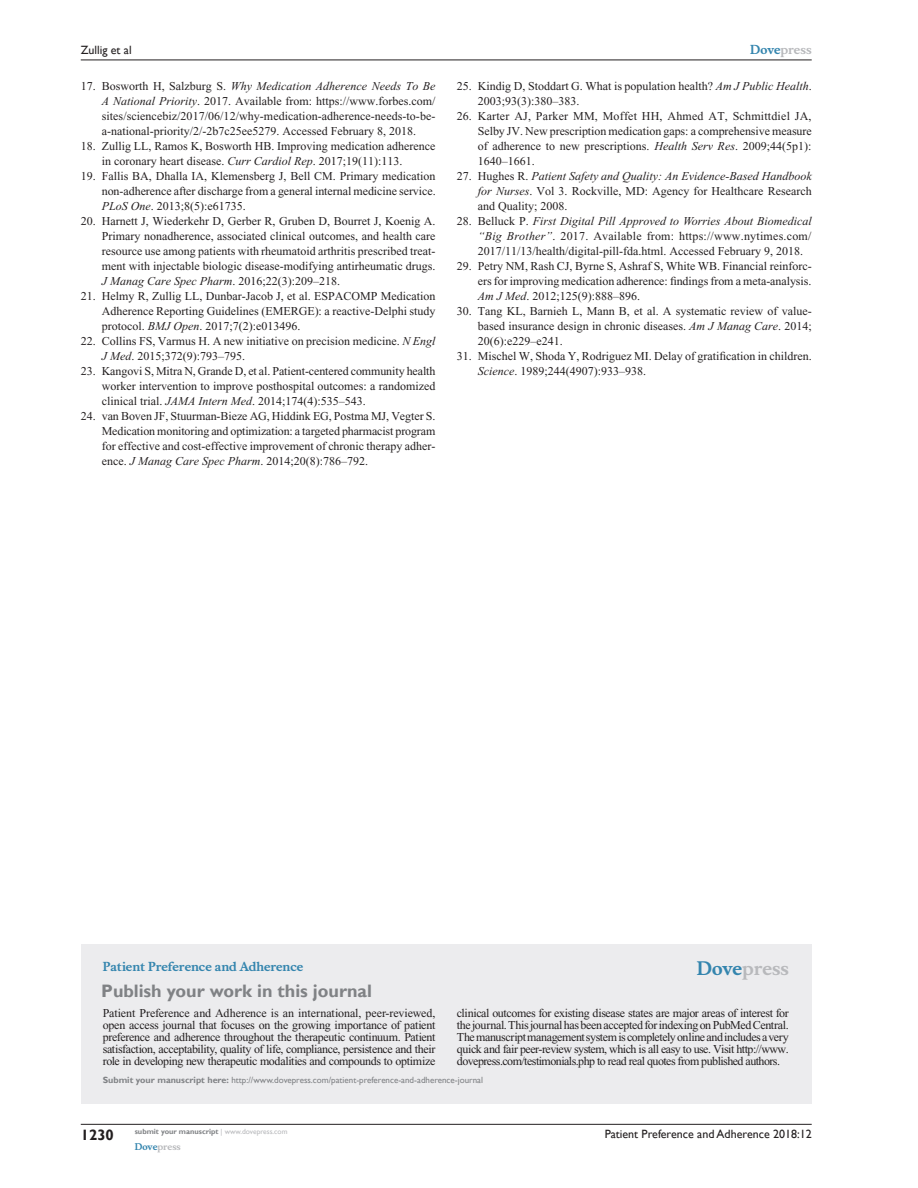
<style>
.page{position:relative;width:918px;height:1188px;background:#fff}
.page>*{position:absolute;margin:0;border:0;box-sizing:border-box;transform-origin:0 0}
.PromBx-H1{font:700 18px "Gill Sans";color:#808285}
.PromBx-Brand{font:700 18px "Musee";color:#b8b9bc}
.t1{font:700 15px "Gill Sans";color:#231f20}
.RefNL2{font:12px/15px "Times New Roman";color:#231f20;text-align:justify}
.PromBx-Tx{font:12px/12px "Times New Roman";letter-spacing:-.045em;color:#231f20;text-align:justify}
.t2{font:12px "Gill Sans";color:#231f20}
.PromBx-JrnlName{font:700 12px "Musee";color:#3485ae}
.t3{font:700 12px "Musee";color:#b8b9bc}
.PromBx-SubmitMssWebA{font:9px "Gill Sans";color:#808285}
.t4{font:700 9px "Musee";color:#b8b9bc}
.t5{font:700 7.5px "Gill Sans";color:#808285}
.s1{font-style:italic}
.s2{color:#3485ae}
.s3{font-weight:700}
.s4{font-weight:400;color:#b8b9bc}
</style>
<div class="page">
<div style="left:81px;top:944px;width:731px;height:159px;background:#ececee"></div>
<hr style="left:81px;top:1124px;width:731px;height:1px;background:#231f20">
<hr style="left:81px;top:60px;width:731px;height:1px;background:#231f20">
<p class="t2" style="left:81px;top:43px;width:52px">Zullig et al</p>
<p class="RefNL2" style="left:102px;top:79px;width:335px;text-indent:-21px">17. Bosworth H, Salzburg S. <span class="s1">Why Medication Adherence Needs To Be A National Priority</span>. 2017. Available from: https://www.forbes.com/ sites/sciencebiz/2017/06/12/why-medication-adherence-needs-to-be&shy;a-national-priority/2/-2b7c25ee5279. Accessed February 8, 2018.</p>
<p class="RefNL2" style="left:102px;top:139px;width:335px;text-indent:-21px">18. Zullig LL, Ramos K, Bosworth HB. Improving medication adherence in coronary heart disease. <span class="s1">Curr Cardiol Rep</span>. 2017;19(11):113.</p>
<p class="RefNL2" style="left:102px;top:169px;width:335px;text-indent:-21px">19. Fallis BA, Dhalla IA, Klemensberg J, Bell CM. Primary medication non-adherence after discharge from a general internal medicine service.<br><span class="s1">PLoS One</span>. 2013;8(5):e61735.</p>
<p class="RefNL2" style="left:102px;top:214px;width:335px;text-indent:-21px">20. Harnett J, Wiederkehr D, Gerber R, Gruben D, Bourret J, Koenig A.<br>Primary nonadherence, associated clinical outcomes, and health care resource use among patients with rheumatoid arthritis prescribed treat&shy;ment with injectable biologic disease-modifying antirheumatic drugs.<br><span class="s1">J Manag Care Spec Pharm</span>. 2016;22(3):209–218.</p>
<p class="RefNL2" style="left:102px;top:289px;width:335px;text-indent:-21px">21. Helmy R, Zullig LL, Dunbar-Jacob J, et al. ESPACOMP Medication Adherence Reporting Guidelines (EMERGE): a reactive-Delphi study protocol. <span class="s1">BMJ Open</span>. 2017;7(2):e013496.</p>
<p class="RefNL2" style="left:102px;top:334px;width:335px;text-indent:-21px">22. Collins FS, Varmus H. A new initiative on precision medicine. <span class="s1">N Engl<br>J Med</span>. 2015;372(9):793–795.</p>
<p class="RefNL2" style="left:102px;top:364px;width:335px;text-indent:-21px">23. Kangovi S, Mitra N, Grande D, et al. Patient-centered community health worker intervention to improve posthospital outcomes: a randomized clinical trial. <span class="s1">JAMA Intern Med</span>. 2014;174(4):535–543.</p>
<p class="RefNL2" style="left:102px;top:409px;width:335px;text-indent:-21px">24. van Boven JF, Stuurman-Bieze AG, Hiddink EG, Postma MJ, Vegter S.<br>Medication monitoring and optimization: a targeted pharmacist program for effective and cost-effective improvement of chronic therapy adher&shy;ence. <span class="s1">J Manag Care Spec Pharm</span>. 2014;20(8):786–792.</p>
<p class="t3" style="left:750px;top:43px;width:63px"><span class="s2">Dove</span>press</p>
<p class="RefNL2" style="left:478px;top:79px;width:335px;text-indent:-21px">25. Kindig D, Stoddart G. What is population health? <span class="s1">Am J Public Health</span>.<br>2003;93(3):380–383.</p>
<p class="RefNL2" style="left:478px;top:109px;width:335px;text-indent:-21px">26. Karter AJ, Parker MM, Moffet HH, Ahmed AT, Schmittdiel JA, Selby JV. New prescription medication gaps: a comprehensive measure of adherence to new prescriptions. <span class="s1">Health Serv Res</span>. 2009;44(5p1):<br>1640–1661.</p>
<p class="RefNL2" style="left:478px;top:169px;width:335px;text-indent:-21px">27. Hughes R. <span class="s1">Patient Safety and Quality: An Evidence-Based Handbook for Nurses</span>. Vol 3. Rockville, MD: Agency for Healthcare Research and Quality; 2008.</p>
<p class="RefNL2" style="left:478px;top:214px;width:335px;text-indent:-21px">28. Belluck P. <span class="s1">First Digital Pill Approved to Worries About Biomedical “Big Brother”</span>. 2017. Available from: https://www.nytimes.com/ 2017/11/13/health/digital-pill-fda.html. Accessed February 9, 2018.</p>
<p class="RefNL2" style="left:478px;top:259px;width:335px;text-indent:-21px">29. Petry NM, Rash CJ, Byrne S, Ashraf S, White WB. Financial reinforc&shy;ers for improving medication adherence: findings from a meta-analysis.<br><span class="s1">Am J Med</span>. 2012;125(9):888–896.</p>
<p class="RefNL2" style="left:478px;top:304px;width:335px;text-indent:-21px">30. Tang KL, Barnieh L, Mann B, et al. A systematic review of value&shy;based insurance design in chronic diseases. <span class="s1">Am J Manag Care</span>. 2014; 20(6):e229–e241.</p>
<p class="RefNL2" style="left:478px;top:349px;width:335px;text-indent:-21px">31. Mischel W, Shoda Y, Rodriguez MI. Delay of gratification in children.<br><span class="s1">Science</span>. 1989;244(4907):933–938.</p>
<p class="PromBx-JrnlName" style="left:103px;top:959px;width:202px">Patient Preference and Adherence</p>
<p class="PromBx-H1" style="left:101px;top:980px;width:272px">Publish your work in this journal</p>
<p class="PromBx-Brand" style="left:697px;top:958px;width:94px"><span class="s2">Dove</span>press</p>
<p class="PromBx-Tx" style="left:103px;top:1007px;width:334px">Patient Preference and Adherence is an international, peer-reviewed, open access journal that focuses on the growing importance of patient preference and adherence throughout the therapeutic continuum. Patient satisfaction, acceptability, quality of life, compliance, persistence and their role in developing new therapeutic modalities and compounds to optimize</p>
<p class="PromBx-Tx" style="left:457px;top:1007px;width:333px">clinical outcomes for existing disease states are major areas of interest for the journal. This journal has been accepted for indexing on PubMed Central.<br>The manuscript management system is completely online and includes a very quick and fair peer-review system, which is all easy to use. Visit http://www. dovepress.com/testimonials.php to read real quotes from published authors.</p>
<p class="PromBx-SubmitMssWebA" style="left:103px;top:1075px;width:382px"><span class="s3">Submit your manuscript here:</span> http://www.dovepress.com/patient-preference-and-adherence-journal</p>
<p class="t1" style="left:81px;top:1126px;width:35px">1230</p>
<p class="t5" style="left:135px;top:1127px;width:154px">submit your manuscript <span class="s4">| www.dovepress.com</span></p>
<p class="t4" style="left:135px;top:1141px;width:48px"><span class="s2">Dove</span>press</p>
<p class="t2" style="left:605px;top:1127px;width:209px">Patient Preference and Adherence 2018:12</p>
</div>
